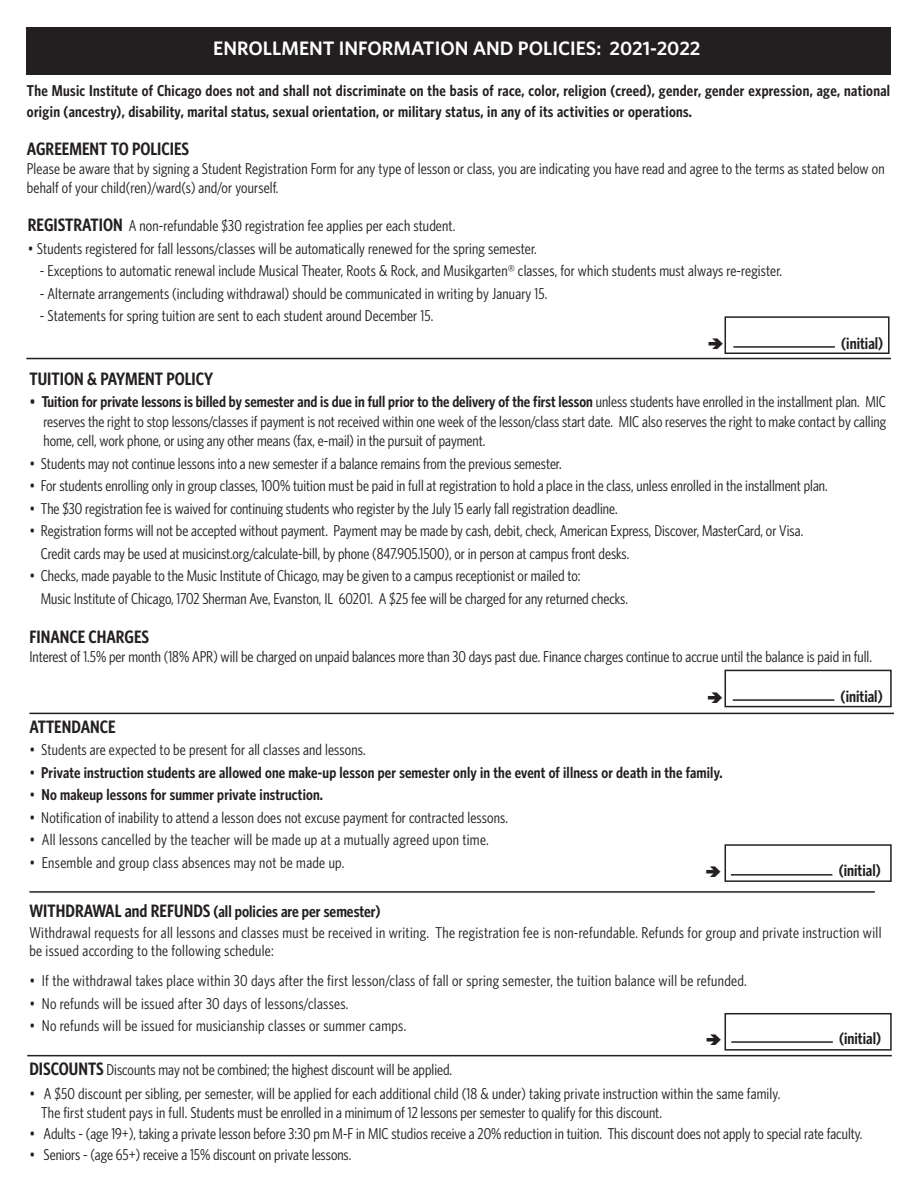
<style>
.page{position:relative;width:918px;height:1188px;background:#fff}
.page>*{position:absolute;margin:0;border:0;box-sizing:border-box;transform-origin:0 0}
.t1{font:19.5px "Whitney Semibold SC";color:#fff}
.t2{font:600 18px "Whitney Condensed";color:#231f20}
.t3{font:600 16.5px "Whitney Condensed";color:#231f20}
.t4{font:15.75px/18.9px "Whitney Condensed";letter-spacing:.005em;color:#231f20}
.t5{font:600 15.75px/21px "Whitney Condensed";letter-spacing:.02em;color:#231f20}
.s1{font-family:"Whitney";font-weight:600}
.s2{font-weight:600;font-size:18px}
.s3{font-weight:500}
.s4{font-weight:600}
.s5{font-weight:400}
.s6{font-size:18px}
</style>
<div class="page">
<div style="left:725px;top:316px;width:165px;height:38px;border:2px solid #231f20"></div>
<div style="left:27px;top:27px;width:864px;height:48px;background:#231f20"></div>
<hr style="left:731px;top:874px;width:101px;height:2px;background:#231f20">
<hr style="left:733px;top:699px;width:101px;height:2px;background:#231f20">
<hr style="left:26px;top:358px;width:865px;height:1px;background:#231f20">
<hr style="left:731px;top:1041px;width:102px;height:2px;background:#231f20">
<hr style="left:29px;top:713px;width:865px;height:1px;background:#231f20">
<hr style="left:733px;top:346px;width:102px;height:2px;background:#231f20">
<hr style="left:29px;top:891px;width:846px;height:2px;background:#231f20">
<div style="left:725px;top:670px;width:167px;height:37px;border:2px solid #231f20"></div>
<div style="left:725px;top:1013px;width:167px;height:38px;border:2px solid #231f20"></div>
<hr style="left:27px;top:1055px;width:865px;height:1px;background:#231f20">
<div style="left:725px;top:844px;width:167px;height:38px;border:2px solid #231f20"></div>
<p class="t1" style="left:213px;top:36px;width:489px">ENROLLMENT INFORMATION AND POLICIES: <span class="s1">2021-2022</span></p>
<p class="t5" style="left:27px;top:80px;width:865px">The Music Institute of Chicago does not and shall not discriminate on the basis of race, color, religion (creed), gender, gender expression, age, national origin (ancestry), disability, marital status, sexual orientation, or military status, in any of its activities or operations.</p>
<p class="t2" style="left:27px;top:138px;width:164px">AGREEMENT TO POLICIES</p>
<p class="t4" style="left:27px;top:159px;width:859px">Please be aware that by signing a Student Registration Form for any type of lesson or class, you are indicating you have read and agree to the terms as stated below on behalf of your child(ren)/ward(s) and/or yourself.</p>
<p class="t4" style="left:28px;top:216px;width:429px"><span class="s2">REGISTRATION</span> A non-refundable $30 registration fee applies per each student.</p>
<p class="t4" style="left:28px;top:239px;width:510px">• Students registered for fall lessons/classes will be automatically renewed for the spring semester.</p>
<p class="t4" style="left:40px;top:261px;width:744px">- Exceptions to automatic renewal include Musical Theater, Roots &amp; Rock, and Musikgarten® classes, for which students must always re-register.</p>
<p class="t4" style="left:40px;top:284px;width:509px">- Alternate arrangements (including withdrawal) should be communicated in writing by January 15.</p>
<p class="t4" style="left:40px;top:306px;width:395px">- Statements for spring tuition are sent to each student around December 15.</p>
<p class="t3" style="left:841px;top:333px;width:44px">(initial)</p>
<p class="t2" style="left:29px;top:368px;width:185px">TUITION &amp; PAYMENT POLICY</p>
<p class="t4" style="left:44px;top:392px;width:844px;line-height:19.5px;text-align:justify;text-indent:-14px"><span class="s3">•</span> <span class="s4">Tuition for private lessons is billed by semester and is due in full prior to the delivery of the first lesson</span> unless students have enrolled in the installment plan. MIC reserves the right to stop lessons/classes if payment is not received within one week of the lesson/class start date. MIC also reserves the right to make contact by calling home, cell, work phone, or using any other means (fax, e-mail) in the pursuit of payment.</p>
<p class="t4" style="left:29px;top:454px;width:534px">• Students may not continue lessons into a new semester if a balance remains from the previous semester.</p>
<p class="t4" style="left:29px;top:476px;width:800px">• For students enrolling only in group classes, 100% tuition must be paid in full at registration to hold a place in the class, unless enrolled in the installment plan.</p>
<p class="t4" style="left:29px;top:499px;width:590px">• The $30 registration fee is waived for continuing students who register by the July 15 early fall registration deadline.</p>
<p class="t4" style="left:41px;top:519px;width:764px;line-height:22.5px;text-indent:-11px">• Registration forms will not be accepted without payment. Payment may be made by cash, debit, check, American Express, Discover, MasterCard, or Visa.<br>Credit cards may be used at musicinst.org/calculate-bill, by phone (847.905.1500), or in person at campus front desks.</p>
<p class="t4" style="left:41px;top:564px;width:589px;line-height:22.5px;text-indent:-11px">• Checks, made payable to the Music Institute of Chicago, may be given to a campus receptionist or mailed to:<br>Music Institute of Chicago, 1702 Sherman Ave, Evanston, IL 60201. A $25 fee will be charged for any returned checks.</p>
<p class="t2" style="left:29px;top:627px;width:121px">FINANCE CHARGES</p>
<p class="t4" style="left:29px;top:647px;width:844px">Interest of 1.5% per month (18% APR) will be charged on unpaid balances more than 30 days past due. Finance charges continue to accrue until the balance is paid in full.</p>
<p class="t3" style="left:841px;top:686px;width:44px">(initial)</p>
<p class="t2" style="left:29px;top:716px;width:88px">ATTENDANCE</p>
<p class="t4" style="left:29px;top:740px;width:338px">• Students are expected to be present for all classes and lessons.</p>
<p class="t5" style="left:29px;top:761px;width:695px"><span class="s5">•</span> Private instruction students are allowed one make-up lesson per semester only in the event of illness or death in the family.</p>
<p class="t5" style="left:29px;top:784px;width:295px"><span class="s5">•</span> No makeup lessons for summer private instruction.</p>
<p class="t4" style="left:29px;top:808px;width:480px">• Notification of inability to attend a lesson does not excuse payment for contracted lessons.</p>
<p class="t4" style="left:29px;top:830px;width:461px">• All lessons cancelled by the teacher will be made up at a mutually agreed upon time.</p>
<p class="t4" style="left:29px;top:853px;width:316px">• Ensemble and group class absences may not be made up.</p>
<p class="t3" style="left:29px;top:902px;width:353px"><span class="s6">WITHDRAWAL and REFUNDS</span> (all policies are per semester)</p>
<p class="t4" style="left:29px;top:924px;width:854px;line-height:18px">Withdrawal requests for all lessons and classes must be received in writing. The registration fee is non-refundable. Refunds for group and private instruction will be issued according to the following schedule:</p>
<p class="t4" style="left:29px;top:971px;width:719px">• If the withdrawal takes place within 30 days after the first lesson/class of fall or spring semester, the tuition balance will be refunded.</p>
<p class="t4" style="left:29px;top:994px;width:321px">• No refunds will be issued after 30 days of lessons/classes.</p>
<p class="t4" style="left:29px;top:1016px;width:378px">• No refunds will be issued for musicianship classes or summer camps.</p>
<p class="t3" style="left:839px;top:861px;width:44px">(initial)</p>
<p class="t3" style="left:839px;top:1028px;width:44px">(initial)</p>
<p class="t4" style="left:29px;top:1060px;width:424px"><span class="s2">DISCOUNTS</span> Discounts may not be combined; the highest discount will be applied.</p>
<p class="t4" style="left:41px;top:1084px;width:741px;text-indent:-12px">• A $50 discount per sibling, per semester, will be applied for each additional child (18 &amp; under) taking private instruction within the same family.<br>The first student pays in full. Students must be enrolled in a minimum of 12 lessons per semester to qualify for this discount.</p>
<p class="t4" style="left:29px;top:1124px;width:835px">• Adults - (age 19+), taking a private lesson before 3:30 pm M-F in MIC studios receive a 20% reduction in tuition. This discount does not apply to special rate faculty.</p>
<p class="t4" style="left:29px;top:1145px;width:324px">• Seniors - (age 65+) receive a 15% discount on private lessons.</p>
</div>
